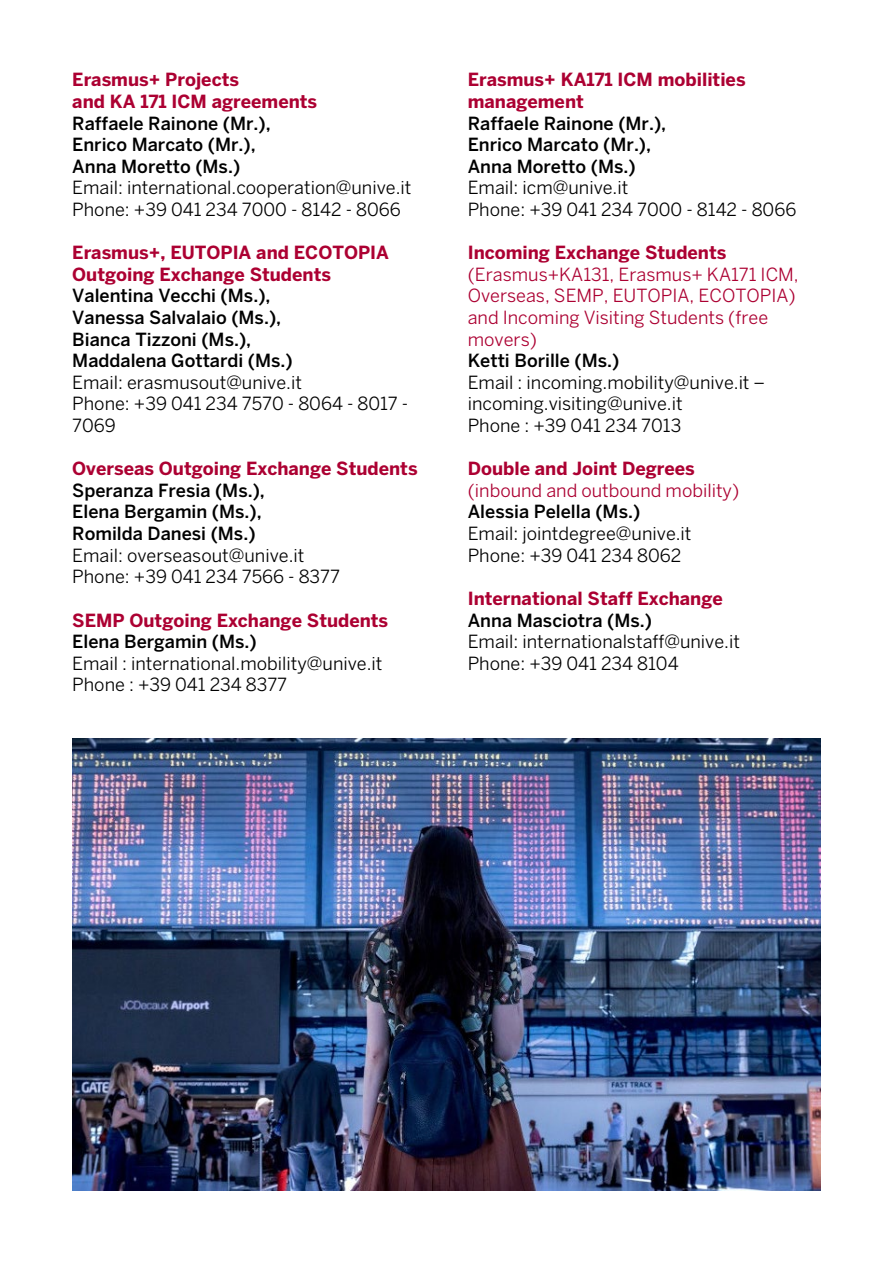
<style>
.page{position:relative;width:893px;height:1263px;background:#fff}
.page>*{position:absolute;margin:0;border:0;box-sizing:border-box;transform-origin:0 0}
.t1{font:18px/21.6px "Benton Sans";color:#000}
.t2{font:500 18px/21.6px "Benton Sans";color:#000}
.t3{font:700 18px/21.6px "Benton Sans";color:#ac0032}
.t4{font:18px/21.6px "Benton Sans";color:#ac0032}
</style>
<div class="page">
<img style="left:72px;top:738px;width:749px;height:453px">
<p class="t3" style="left:72px;top:69px;width:246px">Erasmus+ Projects<br>and KA 171 ICM agreements</p>
<p class="t2" style="left:72px;top:112px;width:200px">Raffaele Rainone (Mr.),<br>Enrico Marcato (Mr.),<br>Anna Moretto (Ms.)</p>
<p class="t1" style="left:72px;top:177px;width:341px">Email: international.cooperation@unive.it<br>Phone: +39 041 234 7000 - 8142 - 8066</p>
<p class="t3" style="left:72px;top:242px;width:235px">Erasmus+, EUTOPIA and ECO</p>
<p class="t3" style="left:332px;top:242px;width:58px">TOPIA</p>
<p class="t3" style="left:72px;top:263px;width:260px">Outgoing Exchange Students</p>
<p class="t2" style="left:72px;top:285px;width:222px">Valentina Vecchi (Ms.),<br>Vanessa Salvalaio (Ms.),<br>Bianca Tizzoni (Ms.),<br>Maddalena Gottardi (Ms.)</p>
<p class="t1" style="left:72px;top:371px;width:338px">Email: erasmusout@unive.it<br>Phone: +39 041 234 7570 - 8064 - 8017 -<br>7069</p>
<p class="t3" style="left:72px;top:458px;width:347px">Overseas Outgoing Exchange Students</p>
<p class="t2" style="left:72px;top:479px;width:194px">Speranza Fresia (Ms.),<br>Elena Bergamin (Ms.),<br>Romilda Danesi (Ms.)</p>
<p class="t1" style="left:72px;top:544px;width:269px">Email: overseasout@unive.it<br>Phone: +39 041 234 7566 - 8377</p>
<p class="t3" style="left:72px;top:609px;width:14px">SEM</p>
<p class="t3" style="left:112px;top:609px;width:277px">P Outgoing Exchange Students</p>
<p class="t2" style="left:72px;top:630px;width:186px">Elena Bergamin (Ms.)</p>
<p class="t1" style="left:72px;top:652px;width:312px">Email : international.mobility@unive.it<br>Phone : +39 041 234 8377</p>
<p class="t3" style="left:468px;top:69px;width:279px">Erasmus+ KA171 ICM mobilities management</p>
<p class="t2" style="left:468px;top:112px;width:200px">Raffaele Rainone (Mr.),<br>Enrico Marcato (Mr.),<br>Anna Moretto (Ms.)</p>
<p class="t1" style="left:468px;top:177px;width:330px">Email: icm@unive.it<br>Phone: +39 041 234 7000 - 8142 - 8066</p>
<p class="t3" style="left:468px;top:242px;width:260px">Incoming Exchange Students</p>
<p class="t4" style="left:468px;top:263px;width:332px">(Erasmus+KA131, Erasmus+ KA171 ICM,<br>Overseas, SEMP, EUTOPIA, ECOTOPIA) and Incoming Visiting Students (free movers)</p>
<p class="t2" style="left:468px;top:350px;width:153px">Ketti Borille (Ms.)</p>
<p class="t1" style="left:468px;top:371px;width:299px">Email : incoming.mobility@unive.it – incoming.visiting@unive.it<br>Phone : +39 041 234 7013</p>
<p class="t3" style="left:468px;top:458px;width:229px">Double and Joint Degrees</p>
<p class="t4" style="left:468px;top:479px;width:273px">(inbound and outbound mobility)</p>
<p class="t2" style="left:468px;top:501px;width:174px">Alessia Pelella (Ms.)</p>
<p class="t1" style="left:468px;top:522px;width:225px">Email: jointdegree@unive.it<br>Phone: +39 041 234 8062</p>
<p class="t3" style="left:468px;top:587px;width:257px">International Staff Exchange</p>
<p class="t2" style="left:468px;top:609px;width:186px">Anna Masciotra (Ms.)</p>
<p class="t1" style="left:468px;top:630px;width:274px">Email: internationalstaff@unive.it<br>Phone: +39 041 234 8104</p>
</div>
